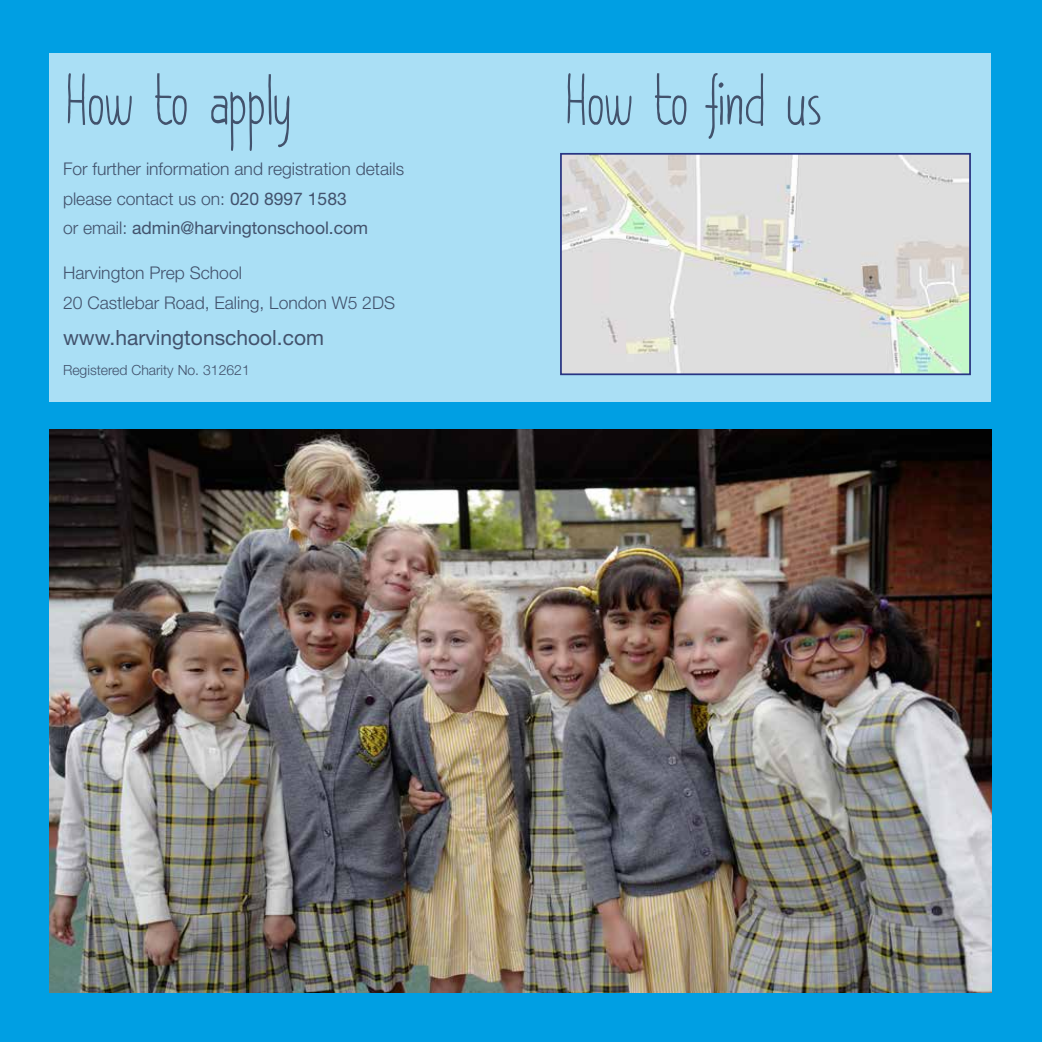
<style>
.page{position:relative;width:1042px;height:1042px;background:#009fe3}
.page>*{position:absolute;margin:0;border:0;box-sizing:border-box;transform-origin:0 0}
.t1{font:71.75px "DK Pimpernel";color:#42526c;scale:.5 1}
.t2{font:64.75px "DK Pimpernel";letter-spacing:-.005em;color:#42526c}
.t3{font:21px "Helvetica Neue";color:#42526c}
.t4{font:300 17.5px/29.8px "Helvetica Neue";color:#42526c}
.t5{font:300 14px "Helvetica Neue";color:#42526c}
.s1{font-weight:400}
</style>
<div class="page">
<div style="left:50px;top:53px;width:941px;height:349px;background:#aadff5"></div>
<img style="left:563px;top:156px;width:405px;height:216px">
<div style="left:560px;top:153px;width:411px;height:222px;border:2px solid #283583"></div>
<img style="left:50px;top:429px;width:941px;height:563px">
<h2 class="t2" style="left:66px;top:64px;width:227px">How to apply</h2>
<h2 class="t2" style="left:566px;top:64px;width:258px">How to find us</h2>
<p class="t4" style="left:63px;top:153px;width:342px">For further information and registration details please contact us on: <span class="s1">020 8997 1583<br></span>or email: <span class="s1">admin@harvingtonschool.com</span></p>
<p class="t4" style="left:63px;top:257px;width:333px">Harvington Prep School<br>20 Castlebar Road, Ealing, London W5 2DS</p>
<p class="t3" style="left:63px;top:325px;width:262px">www.harvingtonschool.com</p>
<p class="t5" style="left:63px;top:362px;width:188px">Registered Charity No. 312621</p>
<h1 class="t1" style="left:704px;top:61px;width:30px">-</h1>
</div>
